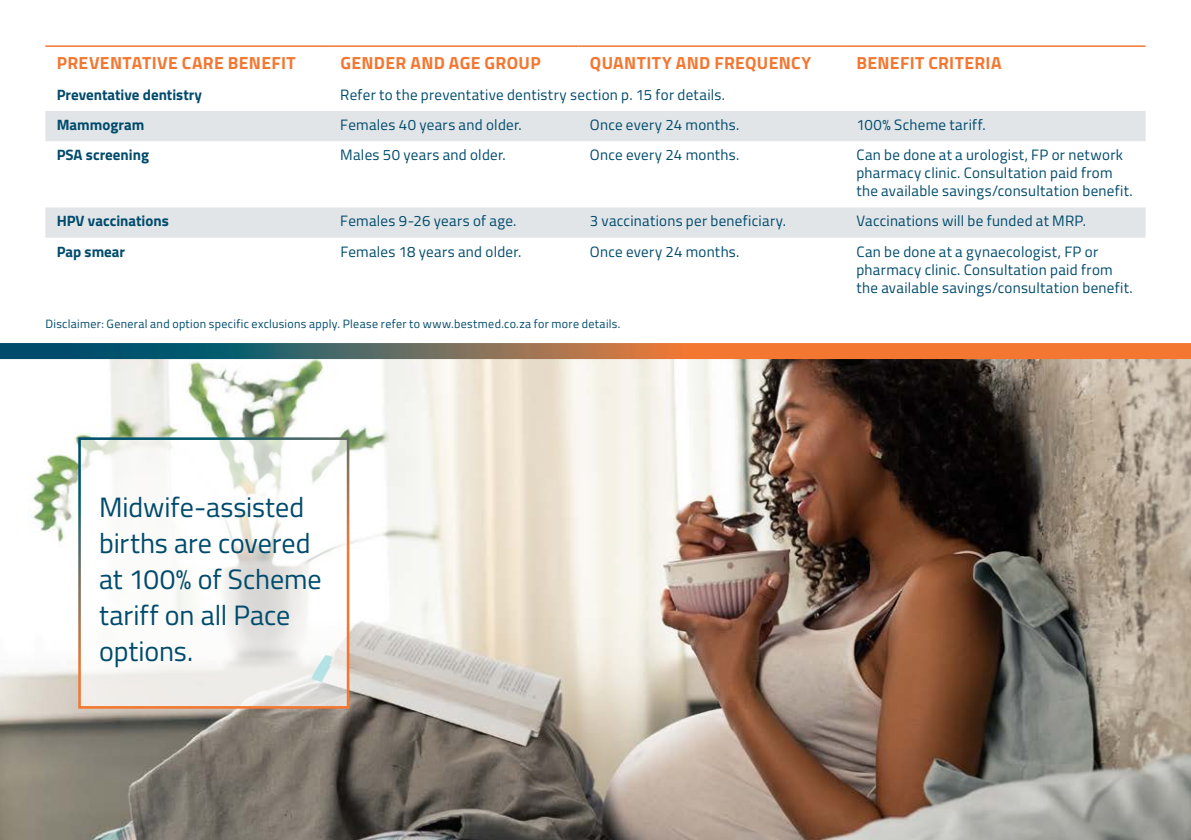
<style>
.page{position:relative;width:1191px;height:840px;background:#fff}
.page>*{position:absolute;margin:0;border:0;box-sizing:border-box;transform-origin:0 0}
.SQUARE_BOX{font:28px/36px "Titillium Web";letter-spacing:-.005em;color:#004b6c}
.TABLE_H1{font:700 17.6px "Titillium Web";letter-spacing:.02em;color:#f37731}
.TABLE_BODY{font:15px/18px "Titillium Web";letter-spacing:.02em;color:#004b6c}
.TABLE_Highlight{font:700 15px "Titillium Web";color:#004b6c}
.FOOTNOTE{font:12px "Titillium Web";letter-spacing:.025em;color:#004b6c}
</style>
<div class="page">
<img style="left:0;top:359px;width:1191px;height:480px">
<svg style="left:45px;top:111px;width:1100px;height:126px"></svg>
<hr style="left:45px;top:45px;width:284px;height:2px;background:#f37731">
<hr style="left:329px;top:45px;width:249px;height:2px;background:#f37731">
<hr style="left:578px;top:45px;width:267px;height:2px;background:#f37731">
<hr style="left:845px;top:45px;width:300px;height:2px;background:#f37731">
<svg style="left:0;top:343px;width:1191px;height:16px;background:#976d4c"></svg>
<svg style="left:82px;top:441px;width:263px;height:263px"></svg>
<div style="left:78px;top:437px;width:271px;height:271px;border:3px solid #fff"></div>
<p class="TABLE_H1" style="left:57px;top:50px;width:240px">PREVENTATIVE CARE BENEFIT</p>
<p class="TABLE_H1" style="left:340px;top:50px;width:202px">GENDER AND AGE GROUP</p>
<p class="TABLE_H1" style="left:590px;top:50px;width:223px">QUANTITY AND FREQUENCY</p>
<p class="TABLE_H1" style="left:856px;top:50px;width:147px">BENEFIT CRITERIA</p>
<p class="TABLE_Highlight" style="left:57px;top:83px;width:147px">Preventative dentistry</p>
<p class="TABLE_BODY" style="left:340px;top:85px;width:386px">Refer to the preventative dentistry section p. 15 for details.</p>
<p class="TABLE_Highlight" style="left:57px;top:113px;width:89px">Mammogram</p>
<p class="TABLE_BODY" style="left:340px;top:115px;width:183px">Females 40 years and older.</p>
<p class="TABLE_BODY" style="left:590px;top:115px;width:151px">Once every 24 months.</p>
<p class="TABLE_BODY" style="left:856px;top:115px;width:131px">100% Scheme tariff.</p>
<p class="TABLE_Highlight" style="left:57px;top:143px;width:94px">PSA screening</p>
<p class="TABLE_BODY" style="left:340px;top:145px;width:167px">Males 50 years and older.</p>
<p class="TABLE_BODY" style="left:590px;top:145px;width:151px">Once every 24 months.</p>
<p class="TABLE_BODY" style="left:856px;top:145px;width:278px">Can be done at a urologist, FP or network pharmacy clinic. Consultation paid from the available savings/consultation benefit.</p>
<p class="TABLE_Highlight" style="left:57px;top:209px;width:114px">HPV vaccinations</p>
<p class="TABLE_BODY" style="left:340px;top:211px;width:178px">Females 9-26 years of age.</p>
<p class="TABLE_BODY" style="left:590px;top:211px;width:198px">3 vaccinations per beneficiary.</p>
<p class="TABLE_BODY" style="left:856px;top:211px;width:231px">Vaccinations will be funded at MRP.</p>
<p class="TABLE_Highlight" style="left:57px;top:240px;width:70px">Pap smear</p>
<p class="TABLE_BODY" style="left:340px;top:241px;width:182px">Females 18 years and older.</p>
<p class="TABLE_BODY" style="left:590px;top:241px;width:151px">Once every 24 months.</p>
<p class="TABLE_BODY" style="left:856px;top:241px;width:278px">Can be done at a gynaecologist, FP or pharmacy clinic. Consultation paid from the available savings/consultation benefit.</p>
<p class="FOOTNOTE" style="left:45px;top:314px;width:576px">Disclaimer: General and option specific exclusions apply. Please refer to www.bestmed.co.za for more details.</p>
<p class="SQUARE_BOX" style="left:99px;top:487px;width:224px">Midwife-assisted births are covered at 100% of Scheme tariff on all Pace options.</p>
</div>
